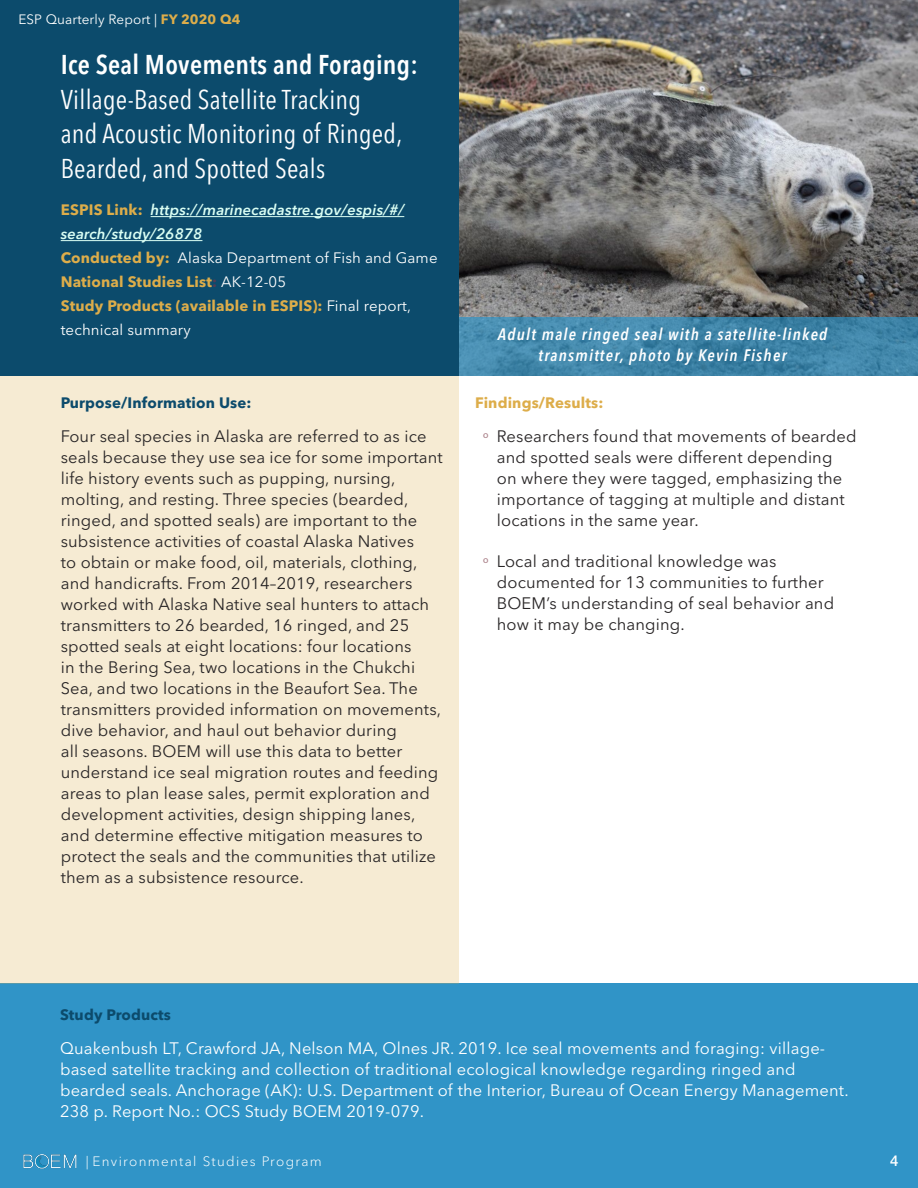
<style>
.page{position:relative;width:918px;height:1188px;background:#fff}
.page>*{position:absolute;margin:0;border:0;box-sizing:border-box;transform-origin:0 0}
.Heading_1{font:condensed 27px/34.5px "Avenir Next LT Pro";letter-spacing:.01em;color:#fff}
.Body_text{font:16.5px/21px "Avenir Next LT Pro";letter-spacing:.01em;color:#282526}
.Body_text-2{font:16.5px/21px "Avenir Next LT Pro";letter-spacing:.01em;color:#fff}
.Caption_Par{font:italic 600 condensed 16.5px/21px "Avenir Next LT Pro";letter-spacing:.075em;color:#fff;text-align:center}
.Body_text-3{font:700 15px/24px "Avenir Next LT Pro";letter-spacing:.01em;color:#ddad4a}
.Body_text-4{font:italic 600 15px/24px "Avenir Next LT Pro";letter-spacing:.01em;color:#dbfff4}
.Body_text-5{font:15px "Avenir Next LT Pro";letter-spacing:.01em;color:#fff}
.Body_text-6{font:700 15px "Avenir Next LT Pro";letter-spacing:.01em;color:#0c4b6c}
.t1{font:500 15px "Helvetica Neue LT Std";color:#fff}
.t2{font:300 13.5px "Avenir Next LT Pro";letter-spacing:.1em;color:#fff}
.t3{font:13.5px "Avenir Next LT Pro";letter-spacing:.01em;color:#fff}
.s1{font-weight:700;color:#ddad4a}
.s2{font-weight:600}
.s3{font-weight:700;font-style:normal;color:#ddad4a}
.s4{color:#513b56}
.s5{font-weight:400;color:#fff}
.s6{font-family:"Myriad Pro";font-size:15px;color:#ae868e}
</style>
<div class="page">
<img style="left:459px;top:0;width:459px;height:318px">
<div style="left:0;top:984px;width:918px;height:204px;background:#3094c7"></div>
<img style="left:23px;top:1154px;width:54px;height:15px">
<div style="left:0;top:376px;width:459px;height:608px;background:#f6ebd3"></div>
<svg style="left:459px;top:318px;width:459px;height:58px;background:#4085a9"></svg>
<div style="left:0;top:0;width:459px;height:376px;background:#0c4b6c"></div>
<hr style="left:151px;top:216px;width:253px;height:1px;background:#dbfff4">
<hr style="left:61px;top:240px;width:141px;height:1px;background:#dbfff4">
<p class="t3" style="left:18px;top:11px;width:224px">ESP Quarterly Report | <span class="s1">FY 2020 Q4</span></p>
<p class="Heading_1" style="left:61px;top:48px;width:359px"><span class="s2">Ice Seal Movements and Foraging:<br></span>Village-Based Satellite Tracking<br>and Acoustic Monitoring of Ringed,<br>Bearded, and Spotted Seals</p>
<p class="Body_text-4" style="left:61px;top:198px;width:345px"><span class="s3">ESPIS Link:</span> https://marinecadastre.gov/espis/#/ search/study/26878</p>
<p class="Body_text-5" style="left:61px;top:249px;width:378px"><span class="s1">Conducted by:</span> Alaska Department of Fish and Game</p>
<p class="Body_text-3" style="left:61px;top:270px;width:227px">National Studies List<span class="s4">:</span> <span class="s5">AK-12-05</span></p>
<p class="Body_text-3" style="left:61px;top:294px;width:352px">Study Products (available in ESPIS): <span class="s5">Final report, technical summary</span></p>
<p class="Body_text-6" style="left:61px;top:393px;width:192px">Purpose/Information Use:</p>
<p class="Body_text" style="left:61px;top:426px;width:384px">Four seal species in Alaska are referred to as ice seals because they use sea ice for some important life history events such as pupping, nursing, molting, and resting. Three species (bearded, ringed, and spotted seals) are important to the subsistence activities of coastal Alaska Natives<br>to obtain or make food, oil, materials, clothing, and handicrafts. From 2014–2019, researchers worked with Alaska Native seal hunters to attach transmitters to 26 bearded, 16 ringed, and 25 spotted seals at eight locations: four locations<br>in the Bering Sea, two locations in the Chukchi Sea, and two locations in the Beaufort Sea. The transmitters provided information on movements, dive behavior, and haul out behavior during<br>all seasons. BOEM will use this data to better understand ice seal migration routes and feeding areas to plan lease sales, permit exploration and development activities, design shipping lanes, and determine effective mitigation measures to protect the seals and the communities that utilize them as a subsistence resource.</p>
<p class="Caption_Par" style="left:498px;top:324px;width:331px">Adult male ringed seal with a satellite-linked transmitter, photo by Kevin Fisher</p>
<p class="Body_text-3" style="left:475px;top:390px;width:130px">Findings/Results:</p>
<p class="Body_text" style="left:497px;top:426px;width:361px;text-indent:-14px"><span class="s6">º</span> Researchers found that movements of bearded and spotted seals were different depending<br>on where they were tagged, emphasizing the importance of tagging at multiple and distant locations in the same year.</p>
<p class="Body_text" style="left:497px;top:551px;width:339px;text-indent:-14px"><span class="s6">º</span> Local and traditional knowledge was documented for 13 communities to further BOEM’s understanding of seal behavior and how it may be changing.</p>
<p class="Body_text-6" style="left:60px;top:1006px;width:113px">Study Products</p>
<p class="Body_text-2" style="left:60px;top:1038px;width:790px">Quakenbush LT, Crawford JA, Nelson MA, Olnes JR. 2019. Ice seal movements and foraging: village&shy;based satellite tracking and collection of traditional ecological knowledge regarding ringed and bearded seals. Anchorage (AK): U.S. Department of the Interior, Bureau of Ocean Energy Management.<br>238 p. Report No.: OCS Study BOEM 2019-079.</p>
<p class="t2" style="left:86px;top:1153px;width:237px">| Environmental Studies Program</p>
<p class="t1" style="left:890px;top:1151px;width:10px">4</p>
</div>
